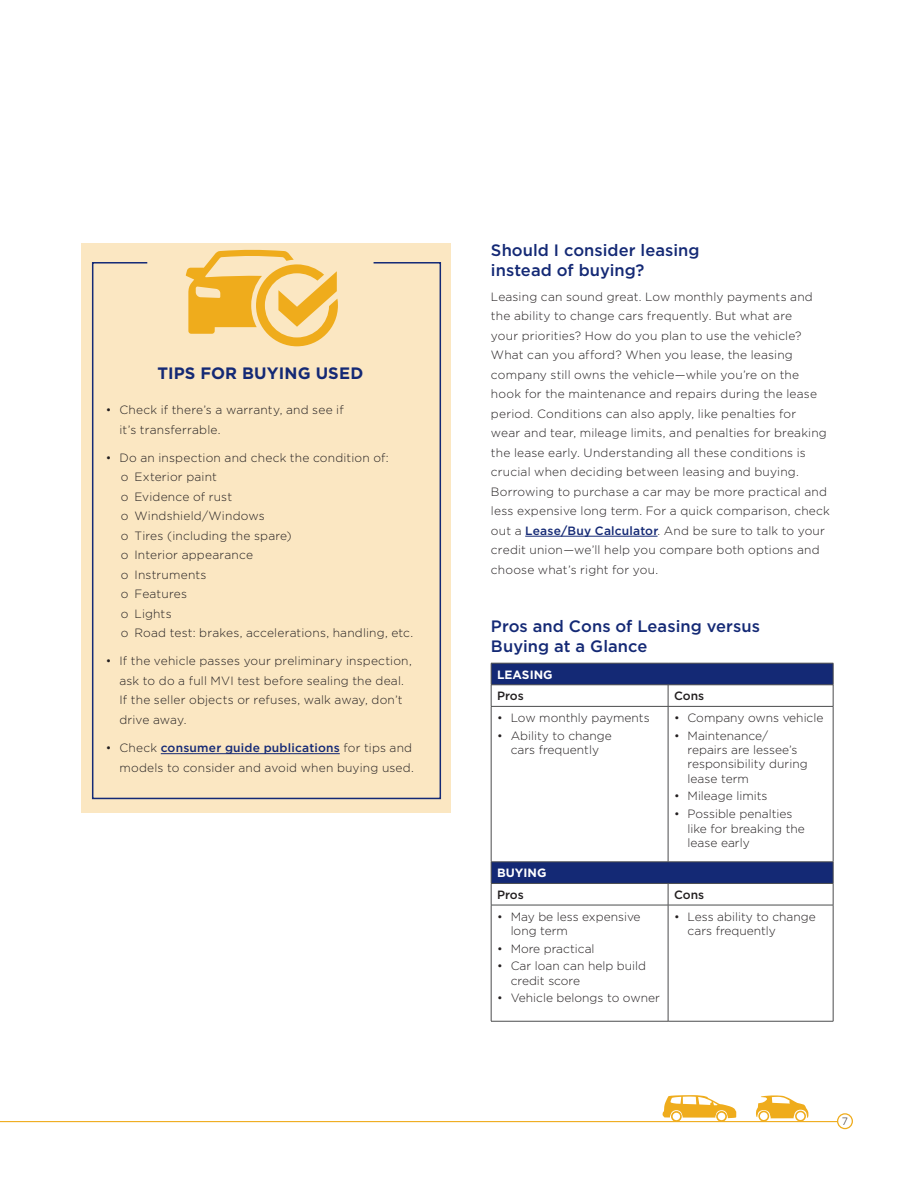
<style>
.page{position:relative;width:918px;height:1188px;background:#fff}
.page>*{position:absolute;margin:0;border:0;box-sizing:border-box;transform-origin:0 0}
.t1{font:500 16.5px/19.5px "Gotham";letter-spacing:.005em;color:#142975}
.t2{font:700 16.5px "Gotham";letter-spacing:.01em;color:#142975}
.t3{font:300 12px/19.5px "Gotham";letter-spacing:.01em;color:#231f20}
.t4{font:500 12px "Gotham";color:#231f20}
.t5{font:700 12px "Gotham";color:#fff}
.t6{font:300 10.5px "Gotham";color:#231f20}
.s1{font-weight:500;color:#142975}
</style>
<div class="page">
<hr style="left:525px;top:536px;width:133px;height:1px;background:#142975">
<svg style="left:492px;top:664px;width:341px;height:219px"></svg>
<hr style="left:491px;top:663px;width:177px;height:1px;background:#4b4c4d">
<hr style="left:668px;top:663px;width:165px;height:1px;background:#4b4c4d">
<hr style="left:491px;top:685px;width:177px;height:1px;background:#4b4c4d">
<svg style="left:491px;top:663px;width:1px;height:43px"></svg>
<hr style="left:668px;top:685px;width:165px;height:1px;background:#4b4c4d">
<svg style="left:668px;top:685px;width:1px;height:21px"></svg>
<svg style="left:833px;top:663px;width:1px;height:43px"></svg>
<hr style="left:491px;top:706px;width:177px;height:1px;background:#4b4c4d">
<hr style="left:491px;top:707px;width:1px;height:155px;background:#4b4c4d">
<hr style="left:668px;top:706px;width:165px;height:1px;background:#4b4c4d">
<hr style="left:668px;top:707px;width:1px;height:155px;background:#4b4c4d">
<hr style="left:833px;top:707px;width:1px;height:155px;background:#4b4c4d">
<hr style="left:491px;top:862px;width:177px;height:1px;background:#4b4c4d">
<hr style="left:668px;top:862px;width:165px;height:1px;background:#4b4c4d">
<hr style="left:491px;top:883px;width:177px;height:1px;background:#4b4c4d">
<svg style="left:491px;top:862px;width:1px;height:43px"></svg>
<hr style="left:668px;top:883px;width:165px;height:1px;background:#4b4c4d">
<svg style="left:668px;top:884px;width:1px;height:21px"></svg>
<svg style="left:833px;top:862px;width:1px;height:43px"></svg>
<hr style="left:491px;top:905px;width:177px;height:1px;background:#4b4c4d">
<hr style="left:491px;top:905px;width:1px;height:116px;background:#4b4c4d">
<hr style="left:668px;top:905px;width:165px;height:1px;background:#4b4c4d">
<hr style="left:668px;top:905px;width:1px;height:116px;background:#4b4c4d">
<hr style="left:833px;top:905px;width:1px;height:116px;background:#4b4c4d">
<hr style="left:491px;top:1021px;width:177px;height:1px;background:#4b4c4d">
<hr style="left:668px;top:1021px;width:165px;height:1px;background:#4b4c4d">
<hr style="left:0;top:1121px;width:837px;height:1px;background:#efac1c">
<div style="left:837px;top:1113px;width:16px;height:16px;border:1px solid #efac1c;border-radius:50%"></div>
<svg style="left:756px;top:1095px;width:53px;height:26px"></svg>
<svg style="left:663px;top:1095px;width:73px;height:26px"></svg>
<div style="left:81px;top:243px;width:369px;height:569px;background:#fbe7c2"></div>
<svg style="left:91px;top:262px;width:351px;height:538px"></svg>
<svg style="left:186px;top:249px;width:152px;height:97px"></svg>
<h1 class="t2" style="left:157px;top:363px;width:207px">TIPS FOR BUYING USED</h1>
<p class="t3" style="left:119px;top:400px;width:226px;text-indent:-14px">• Check if there’s a warranty, and see if it’s transferrable.</p>
<p class="t3" style="left:121px;top:448px;width:294px;text-indent:-15px">• Do an inspection and check the condition of:<br>o Exterior paint<br>o Evidence of rust<br>o Windshield/Windows<br>o Tires (including the spare)<br>o Interior appearance<br>o Instruments<br>o Features<br>o Lights<br>o Road test: brakes, accelerations, handling, etc.</p>
<p class="t3" style="left:119px;top:651px;width:294px;text-indent:-14px">• If the vehicle passes your preliminary inspection, ask to do a full MVI test before sealing the deal.<br>If the seller objects or refuses, walk away, don’t drive away.</p>
<p class="t3" style="left:106px;top:738px;width:309px;text-align:right">• Check <span class="s1">consumer guide publications</span> for tips and models to consider and avoid when buying used.</p>
<h1 class="t1" style="left:491px;top:240px;width:210px">Should I consider leasing instead of buying?</h1>
<p class="t3" style="left:491px;top:287px;width:340px">Leasing can sound great. Low monthly payments and the ability to change cars frequently. But what are<br>your priorities? How do you plan to use the vehicle?<br>What can you afford? When you lease, the leasing company still owns the vehicle—while you’re on the hook for the maintenance and repairs during the lease period. Conditions can also apply, like penalties for<br>wear and tear, mileage limits, and penalties for breaking the lease early. Understanding all these conditions is crucial when deciding between leasing and buying.<br>Borrowing to purchase a car may be more practical and less expensive long term. For a quick comparison, check out a <span class="s1">Lease/Buy Calculator</span>. And be sure to talk to your credit union—we’ll help you compare both options and choose what’s right for you.</p>
<h1 class="t1" style="left:491px;top:616px;width:271px">Pros and Cons of Leasing versus<br>Buying at a Glance</h1>
<p class="t5" style="left:497px;top:667px;width:57px">LEASING</p>
<p class="t4" style="left:497px;top:688px;width:28px">Pros</p>
<p class="t4" style="left:674px;top:688px;width:32px">Cons</p>
<p class="t3" style="left:497px;top:708px;width:154px">• Low monthly payments</p>
<p class="t3" style="left:497px;top:728px;width:116px;line-height:14.4px;text-align:center">• Ability to change cars frequently</p>
<p class="t3" style="left:674px;top:708px;width:151px">• Company owns vehicle</p>
<p class="t3" style="left:688px;top:728px;width:122px;line-height:14.4px;text-indent:-14px">• Maintenance/ repairs are lessee’s responsibility during lease term</p>
<p class="t3" style="left:674px;top:786px;width:95px">• Mileage limits</p>
<p class="t3" style="left:688px;top:807px;width:119px;line-height:14.4px;text-indent:-13px">• Possible penalties like for breaking the lease early</p>
<p class="t5" style="left:497px;top:866px;width:51px">BUYING</p>
<p class="t4" style="left:497px;top:887px;width:28px">Pros</p>
<p class="t4" style="left:674px;top:887px;width:32px">Cons</p>
<p class="t3" style="left:511px;top:909px;width:132px;line-height:14.4px;text-indent:-14px">• May be less expensive long term</p>
<p class="t3" style="left:497px;top:939px;width:99px">• More practical</p>
<p class="t3" style="left:511px;top:959px;width:137px;line-height:14.4px;text-indent:-14px">• Car loan can help build credit score</p>
<p class="t3" style="left:497px;top:988px;width:164px">• Vehicle belongs to owner</p>
<p class="t3" style="left:688px;top:909px;width:130px;line-height:14.4px;text-indent:-14px">• Less ability to change cars frequently</p>
<p class="t6" style="left:842px;top:1115px;width:8px">7</p>
</div>
